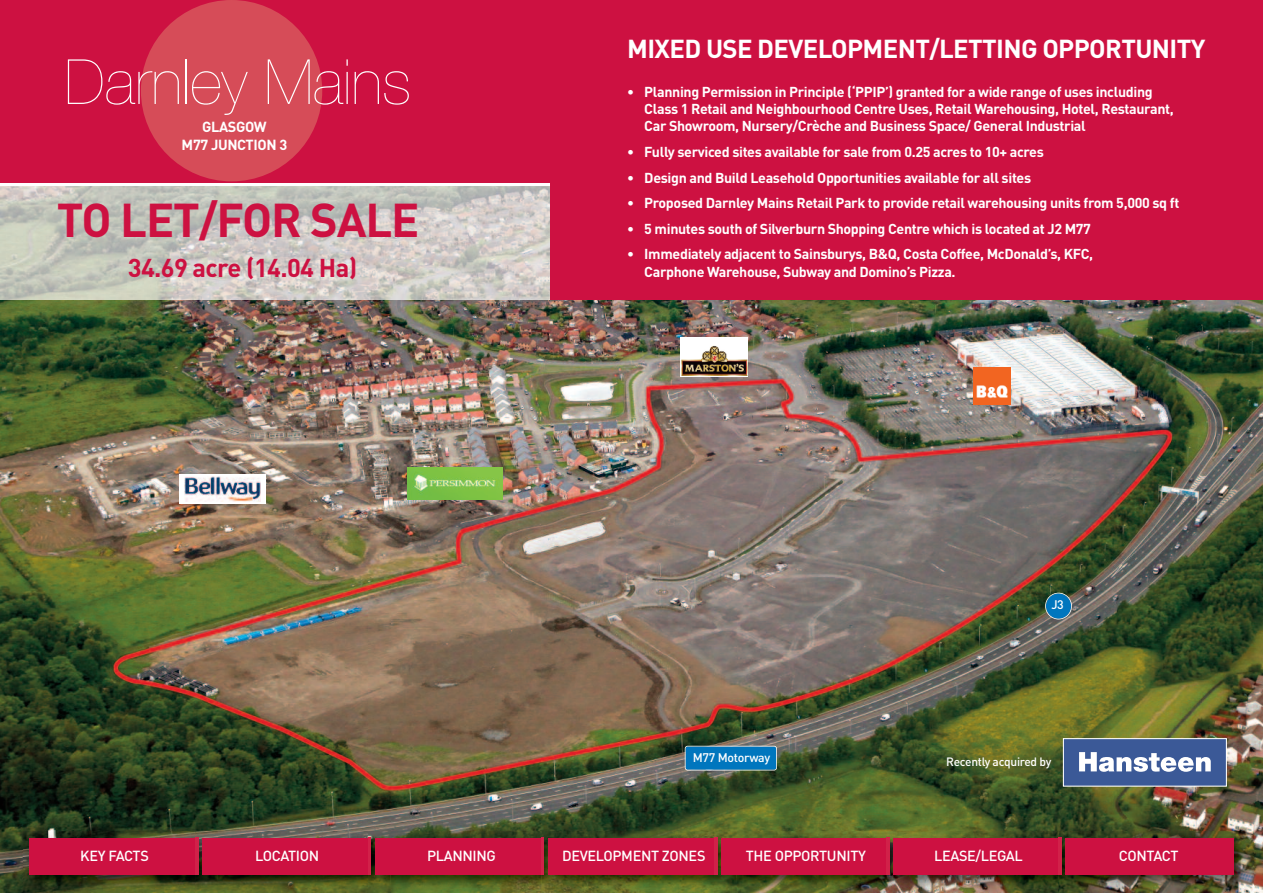
<style>
.page{position:relative;width:1263px;height:893px;background:#fff}
.page>*{position:absolute;margin:0;border:0;box-sizing:border-box;transform-origin:0 0}
.t1{font:200 62.4px "Helvetica Neue";color:#fff}
.t2{font:700 46.8px "DIN";letter-spacing:-.025em;color:#cd1141}
.t3{font:700 25.65px "DIN";letter-spacing:-.025em;color:#fff}
.t4{font:700 25.5px "DIN";letter-spacing:-.025em;color:#cd1141}
.t5{font:500 14.4px "DIN";letter-spacing:-.025em;color:#fff}
.t6{font:700 14.4px/17.4px "DIN";letter-spacing:-.025em;color:#fff;text-align:center}
.t7{font:700 14.25px/17.1px "DIN";letter-spacing:-.025em;color:#fff}
.t8{font:500 12.45px "DIN";letter-spacing:-.025em;color:#fff}
.t9{font:500 12.3px "DIN";color:#fff}
.t10{font:500 12px "DIN";letter-spacing:-.025em;color:#fff}
</style>
<div class="page">
<img style="left:0;top:300px;width:1263px;height:593px">
<div style="left:0;top:0;width:1263px;height:183px;background:#cd1141"></div>
<div style="left:550px;top:0;width:713px;height:300px;background:#cd1141"></div>
<div style="left:141px;top:0;width:181px;height:181px;background:#d64c58;border-radius:50%"></div>
<img style="left:23px;top:831px;width:172px;height:62px">
<div style="left:30px;top:838px;width:168px;height:37px;background:#cd1141"></div>
<img style="left:195px;top:831px;width:173px;height:62px">
<img style="left:195px;top:838px;width:3px;height:37px">
<div style="left:202px;top:838px;width:169px;height:37px;background:#cd1141"></div>
<img style="left:368px;top:831px;width:346px;height:62px">
<img style="left:368px;top:838px;width:3px;height:37px">
<div style="left:375px;top:838px;width:168px;height:37px;background:#cd1141"></div>
<img style="left:542px;top:838px;width:1px;height:37px">
<div style="left:549px;top:838px;width:168px;height:37px;background:#cd1141"></div>
<img style="left:714px;top:831px;width:172px;height:62px">
<img style="left:714px;top:838px;width:3px;height:37px">
<div style="left:721px;top:838px;width:168px;height:37px;background:#cd1141"></div>
<img style="left:886px;top:831px;width:173px;height:62px">
<img style="left:886px;top:838px;width:3px;height:37px">
<div style="left:893px;top:838px;width:168px;height:37px;background:#cd1141"></div>
<img style="left:1059px;top:831px;width:195px;height:62px">
<img style="left:1059px;top:838px;width:2px;height:37px">
<div style="left:1066px;top:838px;width:168px;height:37px;background:#cd1141"></div>
<div style="left:1064px;top:739px;width:162px;height:47px;background:#3b5997"></div>
<svg style="left:1079px;top:752px;width:132px;height:20px"></svg>
<div style="left:1063px;top:738px;width:164px;height:49px;border:1px solid #fff"></div>
<img style="left:0;top:186px;width:550px;height:114px">
<svg style="left:681px;top:337px;width:67px;height:40px"></svg>
<img style="left:681px;top:341px;width:67px;height:34px">
<div style="left:179px;top:474px;width:87px;height:30px;background:#fff"></div>
<img style="left:184px;top:477px;width:76px;height:24px">
<img style="left:407px;top:468px;width:96px;height:32px">
<img style="left:974px;top:368px;width:36px;height:36px">
<div style="left:685px;top:746px;width:91px;height:24px;background:#0076be;border-radius:2px"></div>
<div style="left:685px;top:746px;width:92px;height:24px;border:2px solid #fff;border-radius:3px"></div>
<div style="left:1046px;top:593px;width:25px;height:26px;background:#0076be;border-radius:50%"></div>
<div style="left:1045px;top:593px;width:27px;height:26px;border:2px solid #fff;border-radius:50%"></div>
<h1 class="t1" style="left:65px;top:46px;width:348px">Darnley Mains</h1>
<p class="t6" style="left:182px;top:118px;width:107px">GLASGOW<br>M77 JUNCTION 3</p>
<h2 class="t2" style="left:57px;top:192px;width:364px">TO LET/FOR SALE</h2>
<h3 class="t4" style="left:128px;top:253px;width:231px">34.69 acre (14.04 Ha)</h3>
<h3 class="t3" style="left:627px;top:34px;width:580px">MIXED USE DEVELOPMENT/LETTING OPPORTUNITY</h3>
<p class="t7" style="left:644px;top:83px;width:531px;text-indent:-17px">• Planning Permission in Principle (‘PPIP’) granted for a wide range of uses including<br>Class 1 Retail and Neighbourhood Centre Uses, Retail Warehousing, Hotel, Restaurant,<br>Car Showroom, Nursery/Crèche and Business Space/ General Industrial</p>
<p class="t7" style="left:627px;top:143px;width:418px">• Fully serviced sites available for sale from 0.25 acres to 10+ acres</p>
<p class="t7" style="left:627px;top:168px;width:405px">• Design and Build Leasehold Opportunities available for all sites</p>
<p class="t7" style="left:627px;top:194px;width:553px">• Proposed Darnley Mains Retail Park to provide retail warehousing units from 5,000 sq ft</p>
<p class="t7" style="left:627px;top:220px;width:465px">• 5 minutes south of Silverburn Shopping Centre which is located at J2 M77</p>
<p class="t7" style="left:644px;top:245px;width:450px;text-indent:-17px">• Immediately adjacent to Sainsburys, B&amp;Q, Costa Coffee, McDonald’s, KFC,<br>Carphone Warehouse, Subway and Domino’s Pizza.</p>
<p class="t8" style="left:693px;top:750px;width:79px">M77 Motorway</p>
<p class="t9" style="left:1051px;top:598px;width:14px">J3</p>
<p class="t10" style="left:946px;top:755px;width:107px">Recently acquired by</p>
<p class="t5" style="left:80px;top:847px;width:70px">KEY FACTS</p>
<p class="t5" style="left:255px;top:847px;width:65px">LOCATION</p>
<p class="t5" style="left:427px;top:847px;width:70px">PLANNING</p>
<p class="t5" style="left:562px;top:847px;width:145px">DEVELOPMENT ZONES</p>
<p class="t5" style="left:746px;top:847px;width:122px">THE OPPORTUNITY</p>
<p class="t5" style="left:934px;top:847px;width:90px">LEASE/LEGAL</p>
<p class="t5" style="left:1119px;top:847px;width:61px">CONTACT</p>
</div>
